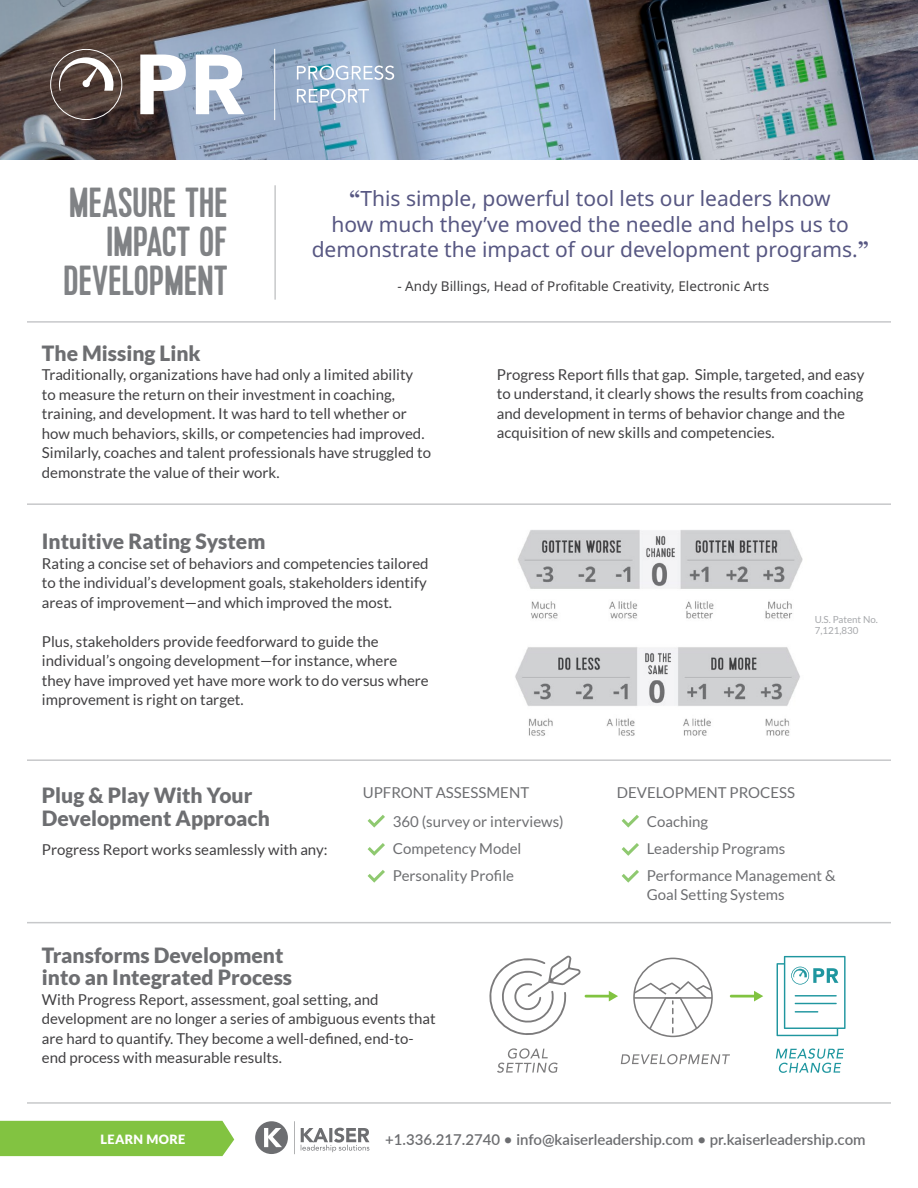
<style>
.page{position:relative;width:918px;height:1188px;background:#fff}
.page>*{position:absolute;margin:0;border:0;box-sizing:border-box;transform-origin:0 0}
.t1{font:42px/39px "Kapra";letter-spacing:.005em;color:#808285;text-align:right}
.t2{font:21px/25.5px "Noto Sans";color:#575782;text-align:center}
.t3{font:900 21px/22.5px "Lato";color:#6d6e71}
.t4{font:15px/19.5px "Lato";color:#414042}
.t5{font:15px/27px "Lato";color:#6d6e71}
.t6{font:600 15px "Lato";color:#6d6e71}
.t7{font:13.5px "Noto Sans";color:#414042}
.t8{font:900 12.75px "Lato";letter-spacing:.03em;color:#fff}
.t9{font:9.75px/10.5px "Lato";color:#a7a9ac}
.s1{font-family:"Georgia";font-weight:700}
</style>
<div class="page">
<img style="left:778px;top:0;width:140px;height:160px">
<svg style="left:0;top:0;width:778px;height:160px;background:#828c9d"></svg>
<hr style="left:27px;top:1102px;width:864px;height:2px;background:#c7c8ca">
<hr style="left:27px;top:321px;width:864px;height:2px;background:#c7c8ca">
<hr style="left:27px;top:503px;width:864px;height:2px;background:#c7c8ca">
<hr style="left:27px;top:759px;width:864px;height:2px;background:#c7c8ca">
<hr style="left:27px;top:922px;width:864px;height:1px;background:#c7c8ca">
<hr style="left:274px;top:185px;width:2px;height:115px;background:#c7c8ca">
<svg style="left:621px;top:1054px;width:109px;height:10px"></svg>
<svg style="left:633px;top:958px;width:80px;height:79px"></svg>
<svg style="left:497px;top:1048px;width:61px;height:25px"></svg>
<svg style="left:776px;top:1048px;width:68px;height:25px"></svg>
<svg style="left:489px;top:955px;width:92px;height:80px"></svg>
<svg style="left:777px;top:956px;width:69px;height:80px"></svg>
<hr style="left:795px;top:995px;width:42px;height:2px;background:#1f969f">
<hr style="left:795px;top:1003px;width:42px;height:1px;background:#1f969f">
<hr style="left:795px;top:1011px;width:23px;height:2px;background:#1f969f">
<hr style="left:585px;top:995px;width:27px;height:3px;background:#81c341">
<svg style="left:609px;top:991px;width:9px;height:10px"></svg>
<hr style="left:730px;top:995px;width:27px;height:3px;background:#81c341">
<svg style="left:754px;top:991px;width:9px;height:10px"></svg>
<svg style="left:297px;top:66px;width:97px;height:14px"></svg>
<svg style="left:297px;top:89px;width:72px;height:14px"></svg>
<svg style="left:140px;top:55px;width:46px;height:59px"></svg>
<svg style="left:196px;top:55px;width:48px;height:59px"></svg>
<svg style="left:274px;top:49px;width:1px;height:71px"></svg>
<svg style="left:50px;top:49px;width:72px;height:71px;background:#6b5c56"></svg>
<svg style="left:301px;top:1128px;width:68px;height:24px"></svg>
<svg style="left:294px;top:1121px;width:1px;height:33px"></svg>
<svg style="left:255px;top:1121px;width:33px;height:33px"></svg>
<div style="left:0;top:1121px;width:234px;height:35px;background:#82c341"></div>
<svg style="left:368px;top:815px;width:17px;height:13px"></svg>
<svg style="left:622px;top:815px;width:17px;height:13px"></svg>
<svg style="left:368px;top:843px;width:17px;height:13px"></svg>
<svg style="left:622px;top:843px;width:17px;height:13px"></svg>
<svg style="left:368px;top:870px;width:17px;height:13px"></svg>
<svg style="left:622px;top:870px;width:17px;height:13px"></svg>
<img style="left:518px;top:530px;width:285px;height:89px">
<img style="left:515px;top:647px;width:285px;height:89px">
<h1 class="t1" style="left:64px;top:184px;width:166px">MEASURE THE<br>IMPACT OF<br>DEVELOPMENT</h1>
<h2 class="t2" style="left:312px;top:186px;width:558px"><span class="s1">“</span>This simple, powerful tool lets our leaders know<br>how much they’ve moved the needle and helps us to demonstrate the impact of our development programs.<span class="s1">”</span></h2>
<p class="t7" style="left:397px;top:277px;width:373px">- Andy Billings, Head of Profitable Creativity, Electronic Arts</p>
<h2 class="t3" style="left:42px;top:341px;width:160px">The Missing Link</h2>
<p class="t4" style="left:42px;top:365px;width:391px">Traditionally, organizations have had only a limited ability<br>to measure the return on their investment in coaching, training, and development. It was hard to tell whether or how much behaviors, skills, or competencies had improved.<br>Similarly, coaches and talent professionals have struggled to demonstrate the value of their work.</p>
<h2 class="t3" style="left:42px;top:530px;width:225px">Intuitive Rating System</h2>
<p class="t4" style="left:42px;top:553px;width:388px">Rating a concise set of behaviors and competencies tailored to the individual’s development goals, stakeholders identify areas of improvement—and which improved the most.</p>
<p class="t4" style="left:42px;top:631px;width:388px">Plus, stakeholders provide feedforward to guide the individual’s ongoing development—for instance, where they have improved yet have more work to do versus where improvement is right on target.</p>
<p class="t4" style="left:497px;top:364px;width:369px">Progress Report fills that gap. Simple, targeted, and easy to understand, it clearly shows the results from coaching and development in terms of behavior change and the acquisition of new skills and competencies.</p>
<p class="t9" style="left:815px;top:614px;width:65px">U.S. Patent No.<br>7,121,830</p>
<h2 class="t3" style="left:42px;top:784px;width:229px">Plug &amp; Play With Your<br>Development Approach</h2>
<p class="t4" style="left:42px;top:840px;width:287px">Progress Report works seamlessly with any:</p>
<p class="t5" style="left:363px;top:779px;width:168px">UPFRONT ASSESSMENT</p>
<p class="t5" style="left:617px;top:779px;width:180px">DEVELOPMENT PROCESS</p>
<p class="t5" style="left:393px;top:808px;width:172px">360 (survey or interviews)<br>Competency Model<br>Personality Profile</p>
<p class="t5" style="left:647px;top:808px;width:190px">Coaching<br>Leadership Programs<br>Performance Management &amp;</p>
<p class="t5" style="left:647px;top:881px;width:139px">Goal Setting Systems</p>
<h2 class="t3" style="left:42px;top:943px;width:252px">Transforms Development into an Integrated Process</h2>
<p class="t4" style="left:42px;top:990px;width:395px">With Progress Report, assessment, goal setting, and development are no longer a series of ambiguous events that are hard to quantify. They become a well-defined, end-to&shy;end process with measurable results.</p>
<p class="t8" style="left:100px;top:1132px;width:87px">LEARN MORE</p>
<p class="t6" style="left:385px;top:1128px;width:482px">+1.336.217.2740 • info@kaiserleadership.com • pr.kaiserleadership.com</p>
</div>
